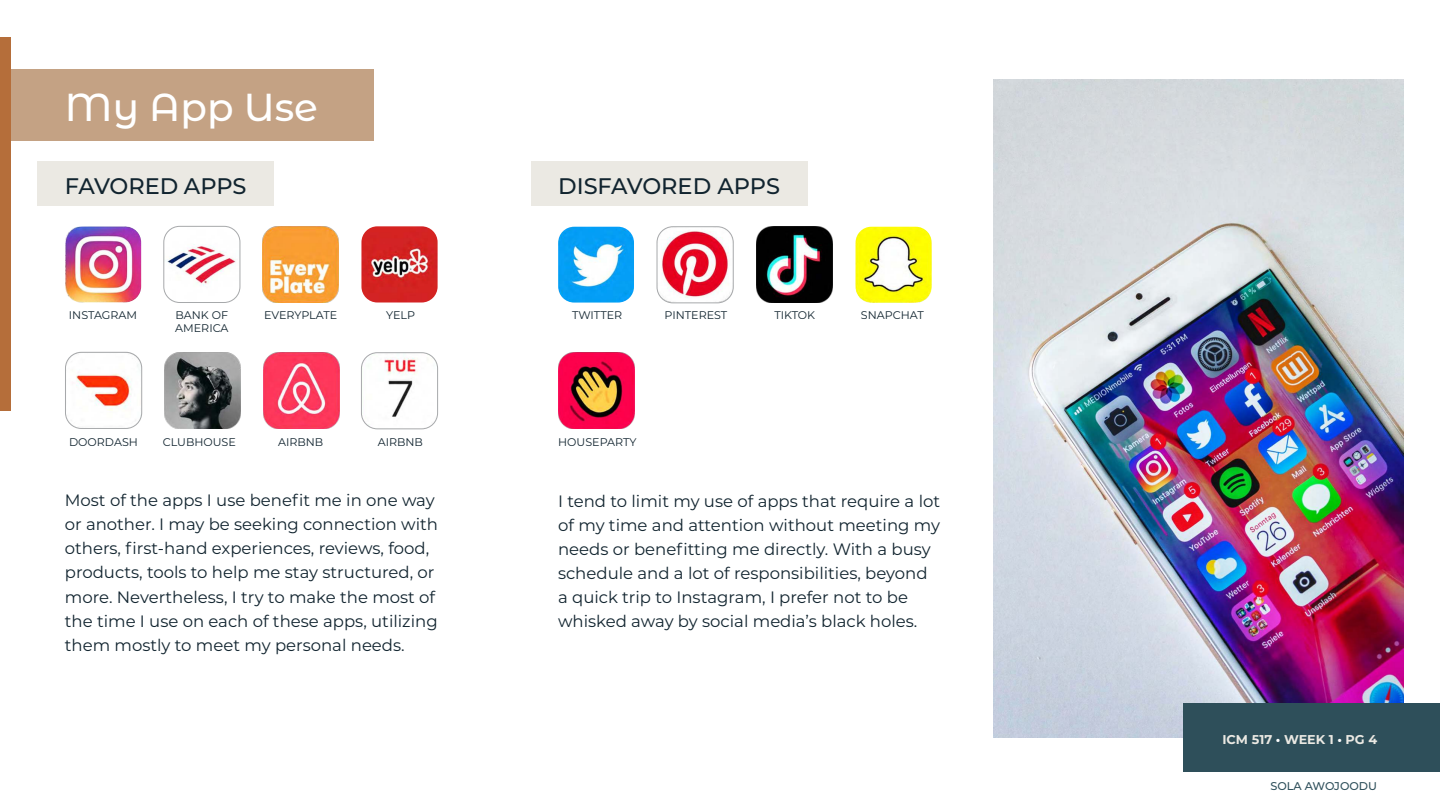
<style>
.page{position:relative;width:1440px;height:810px;background:#fff}
.page>*{position:absolute;margin:0;border:0;box-sizing:border-box;transform-origin:0 0}
.t1{font:500 39px "Montserrat Alternates";color:#fff}
.t2{font:500 22.5px "Montserrat";color:#11242f}
.t3{font:16.5px/24px "Montserrat";color:#11242f}
.t4{font:700 12.75px "Montserrat";color:#ebe9e3}
.t5{font:500 11.25px "Montserrat";color:#2e4f5a}
.t6{font:11.1px "Montserrat";color:#11242f}
.s1{color:#fff}
</style>
<div class="page">
<img style="left:993px;top:80px;width:411px;height:658px">
<div style="left:0;top:69px;width:373px;height:72px;background:#c4a284"></div>
<div style="left:1184px;top:704px;width:256px;height:68px;background:#2e4f5a"></div>
<div style="left:0;top:38px;width:10px;height:373px;background:#b56e3a"></div>
<div style="left:38px;top:161px;width:236px;height:45px;background:#ebe9e3"></div>
<div style="left:531px;top:161px;width:276px;height:45px;background:#ebe9e3"></div>
<img style="left:165px;top:226px;width:75px;height:77px">
<div style="left:163px;top:226px;width:77px;height:77px;border:1px solid #a7a9ab;border-radius:16px"></div>
<img style="left:361px;top:226px;width:77px;height:77px">
<img style="left:361px;top:354px;width:77px;height:75px">
<div style="left:361px;top:352px;width:77px;height:77px;border:1px solid #a7a9ab;border-radius:16px"></div>
<img style="left:263px;top:226px;width:76px;height:76px">
<img style="left:65px;top:352px;width:77px;height:75px">
<div style="left:65px;top:352px;width:77px;height:77px;border:1px solid #a7a9ab;border-radius:16px"></div>
<img style="left:164px;top:352px;width:77px;height:76px">
<img style="left:263px;top:352px;width:76px;height:76px">
<img style="left:756px;top:227px;width:76px;height:76px">
<img style="left:558px;top:352px;width:76px;height:76px">
<img style="left:65px;top:226px;width:76px;height:76px">
<img style="left:657px;top:228px;width:75px;height:75px">
<div style="left:657px;top:226px;width:77px;height:77px;border:1px solid #a7a9ab;border-radius:16px"></div>
<img style="left:855px;top:227px;width:77px;height:76px">
<img style="left:558px;top:227px;width:76px;height:76px">
<h1 class="t1" style="left:65px;top:91px;width:255px">My App Use</h1>
<h2 class="t2" style="left:65px;top:176px;width:183px">FAVORED APPS</h2>
<h2 class="t2" style="left:558px;top:176px;width:223px">DISFAVORED APPS</h2>
<p class="t6" style="left:176px;top:310px;width:54px">BANK OF</p>
<p class="t6" style="left:386px;top:310px;width:30px">YELP</p>
<p class="t6" style="left:861px;top:310px;width:64px">SNAPCHAT</p>
<p class="t6" style="left:175px;top:323px;width:55px">AMERICA</p>
<p class="t6" style="left:69px;top:310px;width:70px">INSTAGRAM</p>
<p class="t6" style="left:572px;top:310px;width:52px">TWITTER</p>
<p class="t6" style="left:264px;top:310px;width:75px">EVERYPLATE</p>
<p class="t6" style="left:774px;top:310px;width:42px">TIKTOK</p>
<p class="t6" style="left:665px;top:310px;width:64px">PINTEREST</p>
<p class="t6" style="left:163px;top:437px;width:75px">CLUBHOUSE</p>
<p class="t6" style="left:69px;top:437px;width:70px">DOORDASH</p>
<p class="t6" style="left:558px;top:437px;width:80px">HOUSEPARTY</p>
<p class="t6" style="left:278px;top:437px;width:47px">AIRBNB</p>
<p class="t6" style="left:378px;top:437px;width:47px">AIRBNB</p>
<p class="t3" style="left:65px;top:489px;width:375px">Most of the apps I use benefit me in one way or another. I may be seeking connection with others, first-hand experiences, reviews, food, products, tools to help me stay structured, or more. Nevertheless, I try to make the most of the time I use on each of these apps, utilizing them mostly to meet my personal needs.</p>
<p class="t3" style="left:558px;top:489px;width:384px">I tend to limit my use of apps that require a lot of my time and attention without meeting my needs or benefitting me directly. With a busy schedule and a lot of responsibilities, beyond a quick trip to Instagram, I prefer not to be whisked away by social media’s black holes.</p>
<p class="t4" style="left:1222px;top:735px;width:156px">ICM 517 <span class="s1">•</span> WEEK 1 <span class="s1">•</span> PG 4</p>
<p class="t5" style="left:1270px;top:781px;width:108px">SOLA AWOJOODU</p>
</div>
